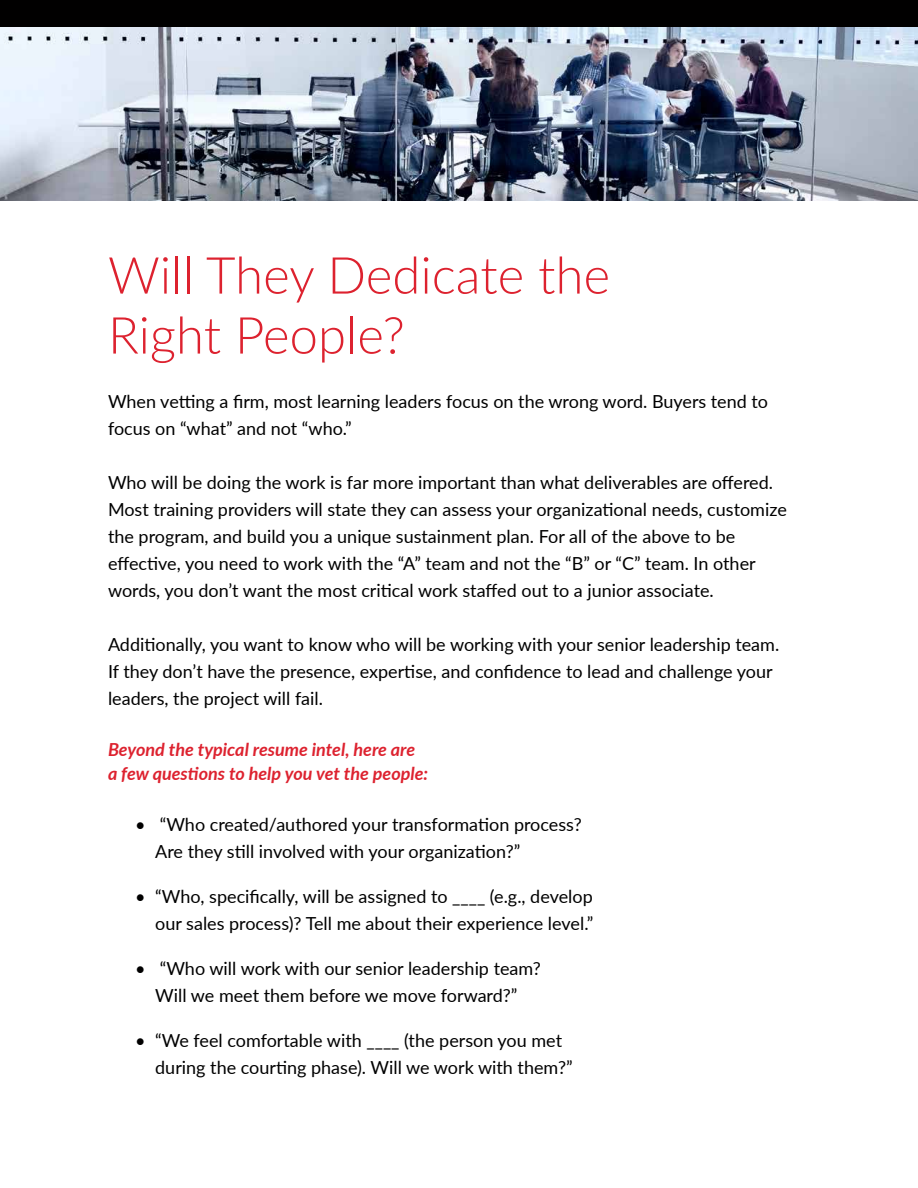
<style>
.page{position:relative;width:918px;height:1188px;background:#fff}
.page>*{position:absolute;margin:0;border:0;box-sizing:border-box;transform-origin:0 0}
.t1{font:300 51px/60px "Lato";color:#dd222f}
.t2{font:18px/27px "Lato";color:#010000}
.t3{font:italic 700 18px/24px "Lato";color:#dd222f}
</style>
<div class="page">
<div style="left:0;top:0;width:918px;height:27px;background:#010000"></div>
<img style="left:0;top:27px;width:918px;height:174px">
<h1 class="t1" style="left:108px;top:243px;width:504px">Will They Dedicate the<br>Right People?</h1>
<p class="t2" style="left:108px;top:387px;width:662px">When vetting a firm, most learning leaders focus on the wrong word. Buyers tend to focus on “what” and not “who.”</p>
<p class="t2" style="left:108px;top:468px;width:680px">Who will be doing the work is far more important than what deliverables are offered.<br>Most training providers will state they can assess your organizational needs, customize the program, and build you a unique sustainment plan. For all of the above to be effective, you need to work with the “A” team and not the “B” or “C” team. In other words, you don’t want the most critical work staffed out to a junior associate.</p>
<p class="t2" style="left:108px;top:630px;width:673px">Additionally, you want to know who will be working with your senior leadership team.<br>If they don’t have the presence, expertise, and confidence to lead and challenge your leaders, the project will fail.</p>
<p class="t3" style="left:108px;top:736px;width:322px">Beyond the typical resume intel, here are a few questions to help you vet the people:</p>
<p class="t2" style="left:155px;top:810px;width:428px;text-indent:-20px">• “Who created/authored your transformation process?<br>Are they still involved with your organization?”</p>
<p class="t2" style="left:135px;top:882px;width:460px;text-align:right">• “Who, specifically, will be assigned to ____ (e.g., develop our sales process)? Tell me about their experience level.”</p>
<p class="t2" style="left:135px;top:954px;width:407px;text-align:center">• “Who will work with our senior leadership team?<br>Will we meet them before we move forward?”</p>
<p class="t2" style="left:155px;top:1026px;width:419px;text-indent:-20px">• “We feel comfortable with ____ (the person you met during the courting phase). Will we work with them?”</p>
</div>
